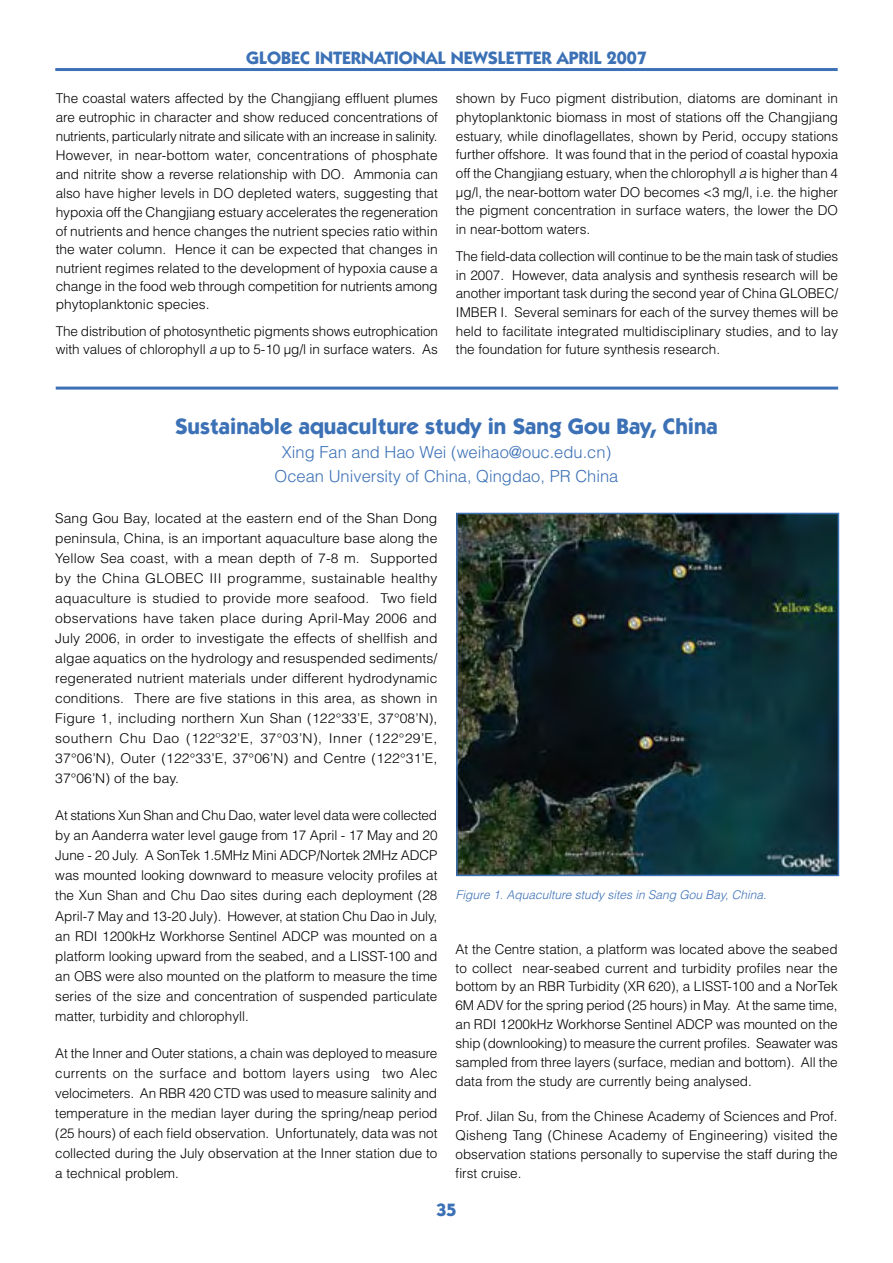
<style>
.page{position:relative;width:893px;height:1263px;background:#fff}
.page>*{position:absolute;margin:0;border:0;box-sizing:border-box;transform-origin:0 0}
.News_title{font:700 22.5px "ITC Kabel Std";color:#3c71b6}
.t1{font:700 18px "ITC Kabel Std";color:#3c71b6}
.News_address{font:300 16.5px "Helvetica LT Std";color:#3c71b6}
.News_authors{font:300 16.5px "Helvetica LT Std";color:#3c71b6}
.News_text{font:300 13.5px/20.1px "Helvetica LT Std";color:#000;text-align:justify}
.News_legend{font:italic 300 12px "Helvetica LT Std";color:#3c71b6}
.s1{font-style:italic}
</style>
<div class="page">
<hr style="left:55px;top:68px;width:783px;height:3px;background:#3c71b6">
<img style="left:459px;top:516px;width:377px;height:357px">
<div style="left:456px;top:513px;width:383px;height:363px;border:2px solid #3c71b6"></div>
<hr style="left:56px;top:387px;width:782px;height:3px;background:#3c71b6">
<h2 class="t1" style="left:246px;top:47px;width:402px">GLOBEC INTERNATIONAL NEWSLETTER APRIL 2007</h2>
<p class="News_text" style="left:56px;top:89px;width:384px;line-height:18.8px">The coastal waters affected by the Changjiang effluent plumes are eutrophic in character and show reduced concentrations of nutrients, particularly nitrate and silicate with an increase in salinity.<br>However, in near-bottom water, concentrations of phosphate and nitrite show a reverse relationship with DO. Ammonia can also have higher levels in DO depleted waters, suggesting that hypoxia off the Changjiang estuary accelerates the regeneration of nutrients and hence changes the nutrient species ratio within the water column. Hence it can be expected that changes in nutrient regimes related to the development of hypoxia cause a change in the food web through competition for nutrients among phytoplanktonic species.</p>
<p class="News_text" style="left:56px;top:322px;width:384px;line-height:18.3px">The distribution of photosynthetic pigments shows eutrophication with values of chlorophyll <span class="s1">a</span> up to 5-10 μg/l in surface waters. As</p>
<p class="News_text" style="left:456px;top:89px;width:384px;line-height:18.6px">shown by Fuco pigment distribution, diatoms are dominant in phytoplanktonic biomass in most of stations off the Changjiang estuary, while dinoflagellates, shown by Perid, occupy stations further offshore. It was found that in the period of coastal hypoxia off the Changjiang estuary, when the chlorophyll <span class="s1">a</span> is higher than 4 μg/l, the near-bottom water DO becomes &lt;3 mg/l, i.e. the higher the pigment concentration in surface waters, the lower the DO in near-bottom waters.</p>
<p class="News_text" style="left:456px;top:247px;width:384px;line-height:18.6px">The field-data collection will continue to be the main task of studies in 2007. However, data analysis and synthesis research will be another important task during the second year of China GLOBEC/ IMBER I. Several seminars for each of the survey themes will be held to facilitate integrated multidisciplinary studies, and to lay the foundation for future synthesis research.</p>
<p class="News_title" style="left:175px;top:413px;width:544px">Sustainable aquaculture study in Sang Gou Bay, China</p>
<p class="News_authors" style="left:282px;top:442px;width:331px">Xing Fan and Hao Wei (weihao@ouc.edu.cn)</p>
<p class="News_address" style="left:275px;top:466px;width:345px">Ocean University of China, Qingdao, PR China</p>
<p class="News_text" style="left:55px;top:508px;width:384px">Sang Gou Bay, located at the eastern end of the Shan Dong peninsula, China, is an important aquaculture base along the Yellow Sea coast, with a mean depth of 7-8 m. Supported by the China GLOBEC III programme, sustainable healthy aquaculture is studied to provide more seafood. Two field observations have taken place during April-May 2006 and July 2006, in order to investigate the effects of shellfish and algae aquatics on the hydrology and resuspended sediments/ regenerated nutrient materials under different hydrodynamic conditions. There are five stations in this area, as shown in Figure 1, including northern Xun Shan (122°33’E, 37°08’N), southern Chu Dao (122º32’E, 37°03’N), Inner (122°29’E, 37°06’N), Outer (122°33’E, 37°06’N) and Centre (122°31’E, 37°06’N) of the bay.</p>
<p class="News_text" style="left:55px;top:805px;width:384px">At stations Xun Shan and Chu Dao, water level data were collected by an Aanderra water level gauge from 17 April - 17 May and 20<br>June - 20 July. A SonTek 1.5MHz Mini ADCP/Nortek 2MHz ADCP was mounted looking downward to measure velocity profiles at the Xun Shan and Chu Dao sites during each deployment (28<br>April-7 May and 13-20 July). However, at station Chu Dao in July, an RDI 1200kHz Workhorse Sentinel ADCP was mounted on a platform looking upward from the seabed, and a LISST-100 and an OBS were also mounted on the platform to measure the time series of the size and concentration of suspended particulate matter, turbidity and chlorophyll.</p>
<p class="News_text" style="left:55px;top:1043px;width:384px">At the Inner and Outer stations, a chain was deployed to measure currents on the surface and bottom layers using two Alec velocimeters. An RBR 420 CTD was used to measure salinity and temperature in the median layer during the spring/neap period (25 hours) of each field observation. Unfortunately, data was not collected during the July observation at the Inner station due to a technical problem.</p>
<p class="News_legend" style="left:456px;top:888px;width:312px">Figure 1. Aquaculture study sites in Sang Gou Bay, China.</p>
<p class="News_text" style="left:455px;top:939px;width:384px;line-height:18.9px">At the Centre station, a platform was located above the seabed to collect near-seabed current and turbidity profiles near the bottom by an RBR Turbidity (XR 620), a LISST-100 and a NorTek 6M ADV for the spring period (25 hours) in May. At the same time, an RDI 1200kHz Workhorse Sentinel ADCP was mounted on the ship (downlooking) to measure the current profiles. Seawater was sampled from three layers (surface, median and bottom). All the data from the study are currently being analysed.</p>
<p class="News_text" style="left:455px;top:1107px;width:384px;line-height:18.9px">Prof. Jilan Su, from the Chinese Academy of Sciences and Prof.<br>Qisheng Tang (Chinese Academy of Engineering) visited the observation stations personally to supervise the staff during the first cruise.</p>
<h2 class="t1" style="left:436px;top:1199px;width:22px">35</h2>
</div>
